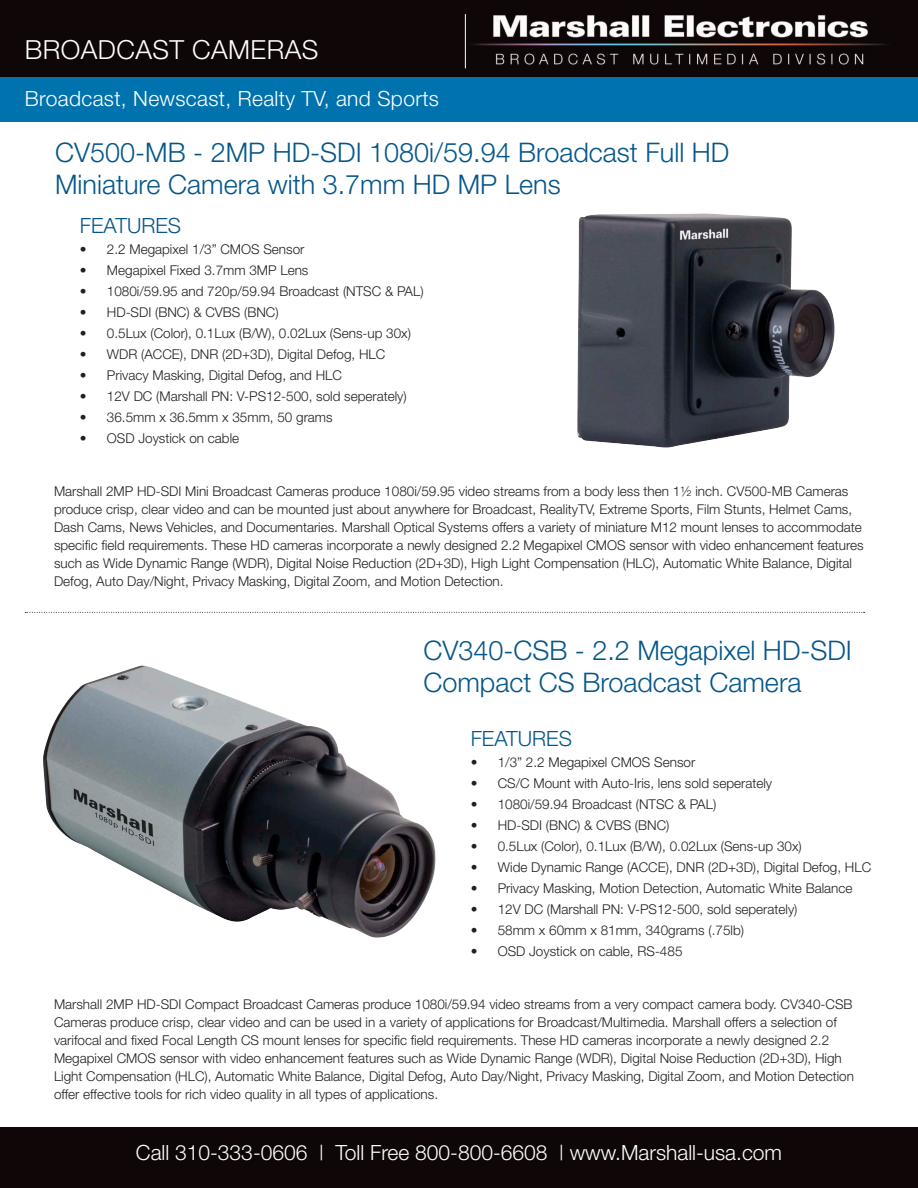
<style>
.page{position:relative;width:918px;height:1188px;background:#fff}
.page>*{position:absolute;margin:0;border:0;box-sizing:border-box;transform-origin:0 0}
.t1{font:300 27px/32.4px "Helvetica Neue";color:#055689}
.t2{font:300 26.4px "Helvetica Neue";letter-spacing:.015em;color:#fff}
.t3{font:300 21px "Helvetica Neue";color:#fff}
.t4{font:300 21px "Helvetica Neue";color:#055689}
.t5{font:300 13.5px/18px "Helvetica Neue";color:#231f20}
</style>
<div class="page">
<div style="left:0;top:0;width:918px;height:78px;background:#0e0607"></div>
<div style="left:0;top:1128px;width:918px;height:60px;background:#0e0607"></div>
<div style="left:0;top:78px;width:918px;height:44px;background:#0073ae"></div>
<img style="left:464px;top:14px;width:422px;height:55px">
<hr style="left:465px;top:14px;width:1px;height:54px;background:#fff">
<svg style="left:25px;top:612px;width:840px;height:1px"></svg>
<img style="left:43px;top:665px;width:393px;height:273px">
<img style="left:577px;top:213px;width:258px;height:235px">
<p class="t2" style="left:25px;top:33px;width:295px">BROADCAST CAMERAS</p>
<p class="t3" style="left:25px;top:86px;width:416px">Broadcast, Newscast, Realty TV, and Sports</p>
<p class="t1" style="left:55px;top:136px;width:676px">CV500-MB - 2MP HD-SDI 1080i/59.94 Broadcast Full HD<br>Miniature Camera with 3.7mm HD MP Lens</p>
<p class="t4" style="left:80px;top:213px;width:103px">FEATURES</p>
<p class="t5" style="left:80px;top:240px;width:226px">• 2.2 Megapixel 1/3” CMOS Sensor</p>
<p class="t5" style="left:80px;top:261px;width:230px">• Megapixel Fixed 3.7mm 3MP Lens</p>
<p class="t5" style="left:80px;top:282px;width:345px">• 1080i/59.95 and 720p/59.94 Broadcast (NTSC &amp; PAL)</p>
<p class="t5" style="left:80px;top:303px;width:200px">• HD-SDI (BNC) &amp; CVBS (BNC)</p>
<p class="t5" style="left:80px;top:324px;width:333px">• 0.5Lux (Color), 0.1Lux (B/W), 0.02Lux (Sens-up 30x)</p>
<p class="t5" style="left:80px;top:345px;width:307px">• WDR (ACCE), DNR (2D+3D), Digital Defog, HLC</p>
<p class="t5" style="left:80px;top:366px;width:264px">• Privacy Masking, Digital Defog, and HLC</p>
<p class="t5" style="left:80px;top:387px;width:328px">• 12V DC (Marshall PN: V-PS12-500, sold seperately)</p>
<p class="t5" style="left:80px;top:408px;width:254px">• 36.5mm x 36.5mm x 35mm, 50 grams</p>
<p class="t5" style="left:80px;top:429px;width:161px">• OSD Joystick on cable</p>
<p class="t5" style="left:54px;top:482px;width:811px">Marshall 2MP HD-SDI Mini Broadcast Cameras produce 1080i/59.95 video streams from a body less then 1½ inch. CV500-MB Cameras produce crisp, clear video and can be mounted just about anywhere for Broadcast, RealityTV, Extreme Sports, Film Stunts, Helmet Cams, Dash Cams, News Vehicles, and Documentaries. Marshall Optical Systems offers a variety of miniature M12 mount lenses to accommodate specific field requirements. These HD cameras incorporate a newly designed 2.2 Megapixel CMOS sensor with video enhancement features such as Wide Dynamic Range (WDR), Digital Noise Reduction (2D+3D), High Light Compensation (HLC), Automatic White Balance, Digital Defog, Auto Day/Night, Privacy Masking, Digital Zoom, and Motion Detection.</p>
<p class="t1" style="left:423px;top:634px;width:430px">CV340-CSB - 2.2 Megapixel HD-SDI<br>Compact CS Broadcast Camera</p>
<p class="t4" style="left:471px;top:726px;width:103px">FEATURES</p>
<p class="t5" style="left:471px;top:753px;width:226px">• 1/3” 2.2 Megapixel CMOS Sensor</p>
<p class="t5" style="left:471px;top:774px;width:303px">• CS/C Mount with Auto-Iris, lens sold seperately</p>
<p class="t5" style="left:471px;top:795px;width:247px">• 1080i/59.94 Broadcast (NTSC &amp; PAL)</p>
<p class="t5" style="left:471px;top:816px;width:200px">• HD-SDI (BNC) &amp; CVBS (BNC)</p>
<p class="t5" style="left:471px;top:837px;width:333px">• 0.5Lux (Color), 0.1Lux (B/W), 0.02Lux (Sens-up 30x)</p>
<p class="t5" style="left:471px;top:858px;width:402px">• Wide Dynamic Range (ACCE), DNR (2D+3D), Digital Defog, HLC</p>
<p class="t5" style="left:471px;top:879px;width:383px">• Privacy Masking, Motion Detection, Automatic White Balance</p>
<p class="t5" style="left:471px;top:900px;width:328px">• 12V DC (Marshall PN: V-PS12-500, sold seperately)</p>
<p class="t5" style="left:471px;top:921px;width:275px">• 58mm x 60mm x 81mm, 340grams (.75lb)</p>
<p class="t5" style="left:471px;top:942px;width:213px">• OSD Joystick on cable, RS-485</p>
<p class="t5" style="left:54px;top:995px;width:801px">Marshall 2MP HD-SDI Compact Broadcast Cameras produce 1080i/59.94 video streams from a very compact camera body. CV340-CSB Cameras produce crisp, clear video and can be used in a variety of applications for Broadcast/Multimedia. Marshall offers a selection of varifocal and fixed Focal Length CS mount lenses for specific field requirements. These HD cameras incorporate a newly designed 2.2<br>Megapixel CMOS sensor with video enhancement features such as Wide Dynamic Range (WDR), Digital Noise Reduction (2D+3D), High Light Compensation (HLC), Automatic White Balance, Digital Defog, Auto Day/Night, Privacy Masking, Digital Zoom, and Motion Detection offer effective tools for rich video quality in all types of applications.</p>
<p class="t3" style="left:136px;top:1140px;width:648px">Call 310-333-0606 | Toll Free 800-800-6608 | www.Marshall-usa.com</p>
</div>
